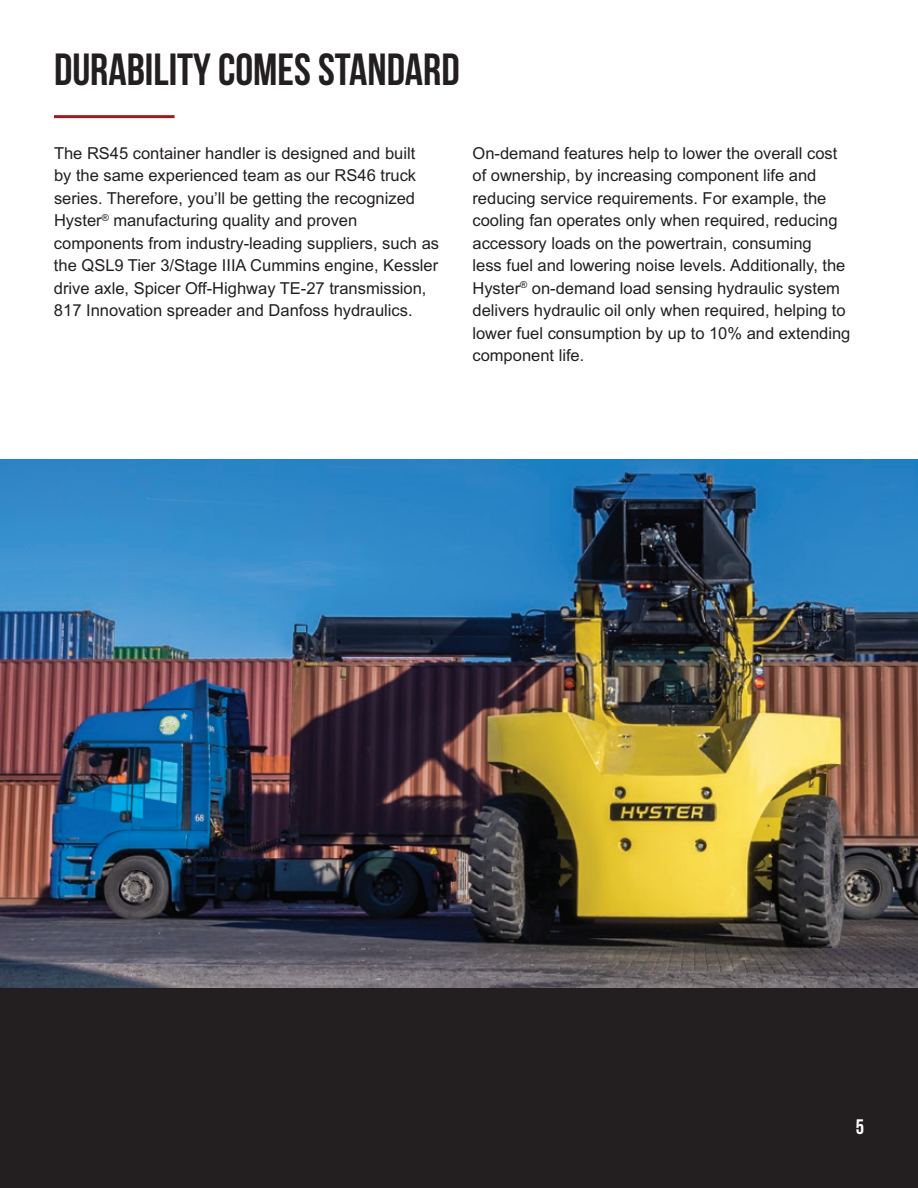
<style>
.page{position:relative;width:918px;height:1188px;background:#fff}
.page>*{position:absolute;margin:0;border:0;box-sizing:border-box;transform-origin:0 0}
.t1{font:45px "Bebas Neue";color:#231f20}
.t2{font:21px "Bebas Neue";color:#fff}
.t3{font:16.5px/22.5px "Arial MT Std";color:#231f20}
</style>
<div class="page">
<div style="left:0;top:987px;width:918px;height:201px;background:#231f20"></div>
<hr style="left:54px;top:115px;width:121px;height:3px;background:#9e1c1f">
<img style="left:0;top:459px;width:918px;height:528px">
<h1 class="t1" style="left:54px;top:45px;width:407px">DURABILITY COMES STANDARD</h1>
<p class="t3" style="left:54px;top:142px;width:387px">The RS45 container handler is designed and built<br>by the same experienced team as our RS46 truck series. Therefore, you’ll be getting the recognized Hyster<sup>®</sup> manufacturing quality and proven components from industry-leading suppliers, such as the QSL9 Tier 3/Stage IIIA Cummins engine, Kessler drive axle, Spicer Off-Highway TE-27 transmission, 817 Innovation spreader and Danfoss hydraulics.</p>
<p class="t3" style="left:472px;top:142px;width:379px">On-demand features help to lower the overall cost of ownership, by increasing component life and reducing service requirements. For example, the cooling fan operates only when required, reducing accessory loads on the powertrain, consuming<br>less fuel and lowering noise levels. Additionally, the Hyster<sup>®</sup> on-demand load sensing hydraulic system delivers hydraulic oil only when required, helping to lower fuel consumption by up to 10% and extending component life.</p>
<p class="t2" style="left:856px;top:1115px;width:10px">5</p>
</div>
